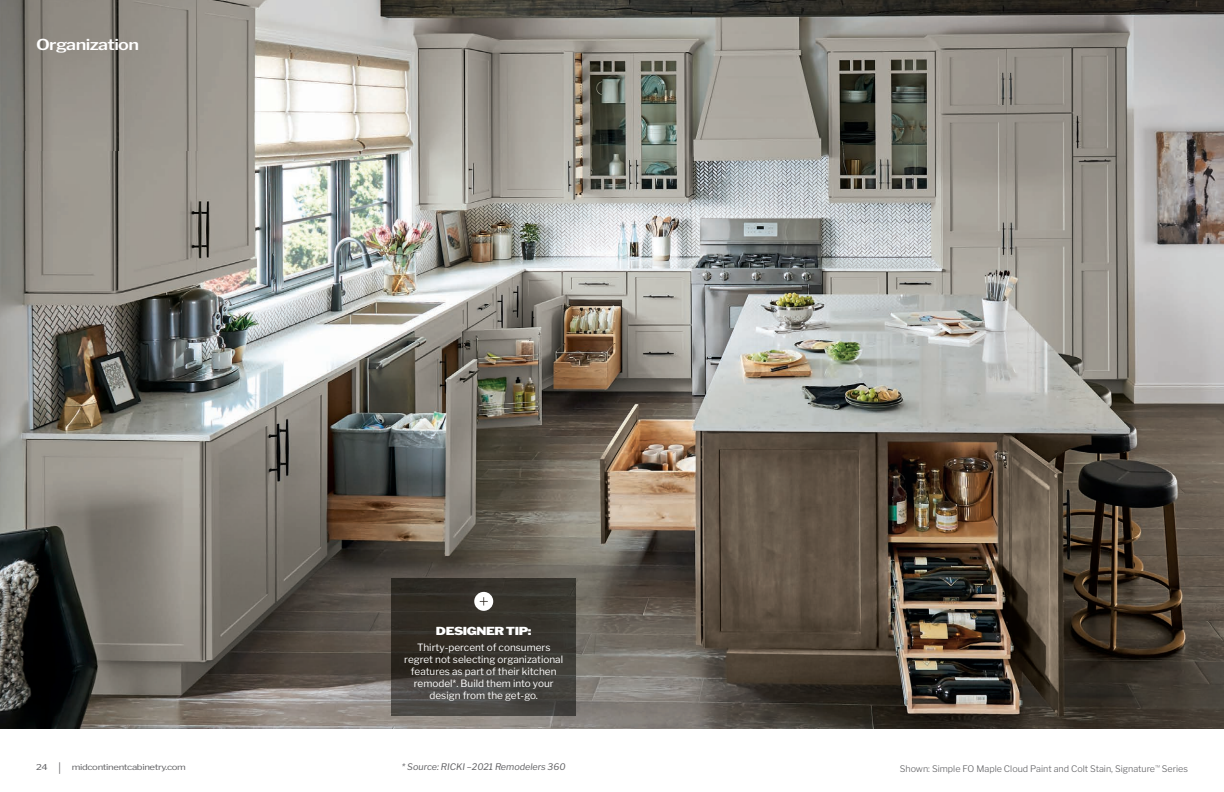
<style>
.page{position:relative;width:1224px;height:792px;background:#fff}
.page>*{position:absolute;margin:0;border:0;box-sizing:border-box;transform-origin:0 0}
.t1{font:600 15px "Libre Franklin";letter-spacing:-.035em;color:#fff;scale:1.2 1}
.t2{font:900 11px "Libre Franklin";letter-spacing:-.035em;color:#fff;scale:1.2 1}
.t3{font:10px/12px "Libre Franklin";color:#fff;text-align:center}
.t4{font:300 9px "Libre Franklin";color:#5f5f62}
.t5{font:italic 9px "Libre Franklin";color:#5f5f62}
.t6{font:8px "Libre Franklin";letter-spacing:-.035em;color:#5f5f62;scale:1.2 1}
.s1{font-weight:300;font-size:11.5px}
</style>
<div class="page">
<img style="left:0;top:0;width:1224px;height:729px">
<img style="left:0;top:0;width:222px;height:150px">
<img style="left:392px;top:578px;width:184px;height:137px">
<svg style="left:474px;top:592px;width:19px;height:19px"></svg>
<h1 class="t1" style="left:36px;top:33px;width:87px">Organization</h1>
<p class="t6" style="left:36px;top:761px;width:126px">24 <span class="s1">|</span> midcontinentcabinetry.com</p>
<p class="t2" style="left:436px;top:622px;width:81px">DESIGNER TIP:</p>
<p class="t3" style="left:404px;top:641px;width:160px">Thirty-percent of consumers regret not selecting organizational features as part of their kitchen remodel*. Build them into your design from the get-go.</p>
<p class="t5" style="left:402px;top:760px;width:165px">* Source: RICKI –2021 Remodelers 360</p>
<p class="t4" style="left:900px;top:761px;width:290px">Shown: Simple FO Maple Cloud Paint and Colt Stain, Signature<sup>™</sup> Series</p>
</div>
